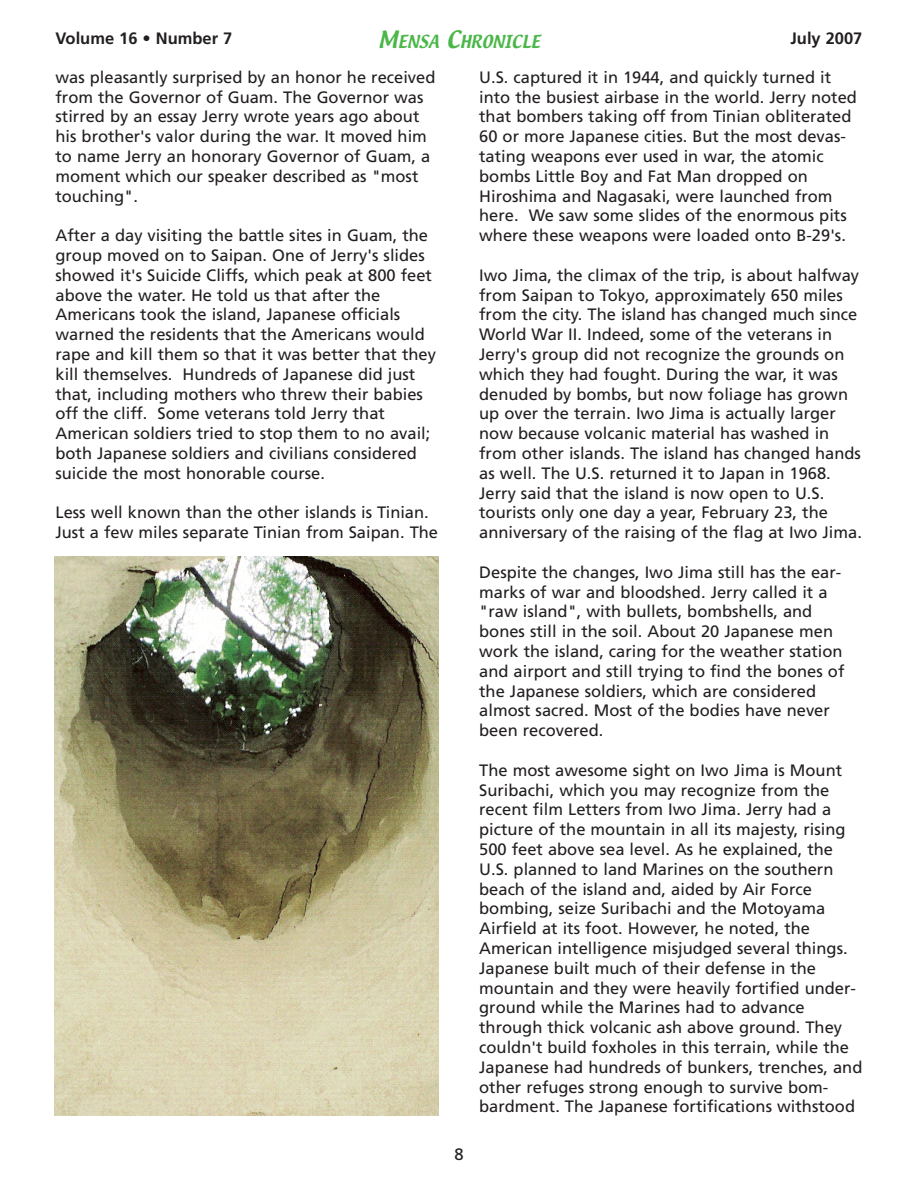
<style>
.page{position:relative;width:918px;height:1188px;background:#fff}
.page>*{position:absolute;margin:0;border:0;box-sizing:border-box;transform-origin:0 0}
.t1{font:16.5px/19.8px "Frutiger";color:#231f20}
.t2{font:700 16.5px "Frutiger";color:#231f20}
.t3{font:15.75px "Textile";color:#4bb749}
.s1{font-size:21px}
</style>
<div class="page">
<img style="left:54px;top:556px;width:385px;height:559px">
<p class="t2" style="left:56px;top:32px;width:178px">Volume 16 • Number 7</p>
<p class="t3" style="left:378px;top:33px;width:164px"><span class="s1">M</span>ENSA <span class="s1">C</span>HRONICLE</p>
<p class="t2" style="left:791px;top:32px;width:73px">July 2007</p>
<p class="t1" style="left:56px;top:69px;width:381px">was pleasantly surprised by an honor he received from the Governor of Guam. The Governor was stirred by an essay Jerry wrote years ago about his brother's valor during the war. It moved him to name Jerry an honorary Governor of Guam, a moment which our speaker described as "most touching".</p>
<p class="t1" style="left:56px;top:227px;width:382px">After a day visiting the battle sites in Guam, the group moved on to Saipan. One of Jerry's slides showed it's Suicide Cliffs, which peak at 800 feet above the water. He told us that after the Americans took the island, Japanese officials warned the residents that the Americans would rape and kill them so that it was better that they kill themselves. Hundreds of Japanese did just that, including mothers who threw their babies off the cliff. Some veterans told Jerry that American soldiers tried to stop them to no avail; both Japanese soldiers and civilians considered suicide the most honorable course.</p>
<p class="t1" style="left:56px;top:504px;width:384px">Less well known than the other islands is Tinian.<br>Just a few miles separate Tinian from Saipan. The</p>
<p class="t1" style="left:454px;top:1146px;width:11px">8</p>
<p class="t1" style="left:479px;top:69px;width:379px">U.S. captured it in 1944, and quickly turned it into the busiest airbase in the world. Jerry noted that bombers taking off from Tinian obliterated 60 or more Japanese cities. But the most devas&shy;tating weapons ever used in war, the atomic bombs Little Boy and Fat Man dropped on Hiroshima and Nagasaki, were launched from here. We saw some slides of the enormous pits where these weapons were loaded onto B-29's.</p>
<p class="t1" style="left:479px;top:267px;width:384px">Iwo Jima, the climax of the trip, is about halfway from Saipan to Tokyo, approximately 650 miles from the city. The island has changed much since World War II. Indeed, some of the veterans in Jerry's group did not recognize the grounds on which they had fought. During the war, it was denuded by bombs, but now foliage has grown up over the terrain. Iwo Jima is actually larger now because volcanic material has washed in from other islands. The island has changed hands as well. The U.S. returned it to Japan in 1968.<br>Jerry said that the island is now open to U.S. tourists only one day a year, February 23, the anniversary of the raising of the flag at Iwo Jima.</p>
<p class="t1" style="left:479px;top:564px;width:367px">Despite the changes, Iwo Jima still has the ear&shy;marks of war and bloodshed. Jerry called it a "raw island", with bullets, bombshells, and bones still in the soil. About 20 Japanese men work the island, caring for the weather station and airport and still trying to find the bones of the Japanese soldiers, which are considered almost sacred. Most of the bodies have never been recovered.</p>
<p class="t1" style="left:479px;top:762px;width:385px">The most awesome sight on Iwo Jima is Mount Suribachi, which you may recognize from the recent film Letters from Iwo Jima. Jerry had a picture of the mountain in all its majesty, rising 500 feet above sea level. As he explained, the U.S. planned to land Marines on the southern beach of the island and, aided by Air Force bombing, seize Suribachi and the Motoyama Airfield at its foot. However, he noted, the American intelligence misjudged several things.<br>Japanese built much of their defense in the mountain and they were heavily fortified under&shy;ground while the Marines had to advance through thick volcanic ash above ground. They couldn't build foxholes in this terrain, while the Japanese had hundreds of bunkers, trenches, and other refuges strong enough to survive bom&shy;bardment. The Japanese fortifications withstood</p>
</div>
